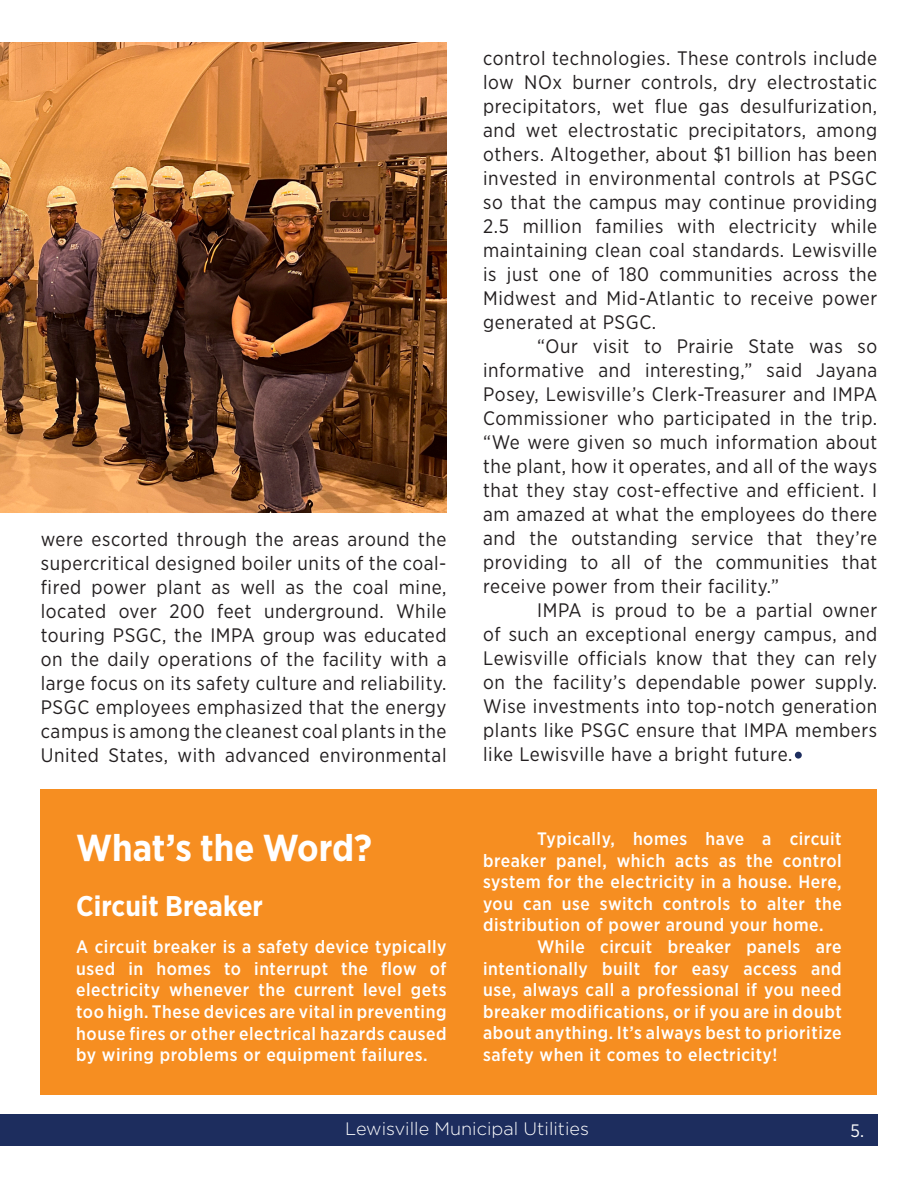
<style>
.page{position:relative;width:918px;height:1188px;background:#fff}
.page>*{position:absolute;margin:0;border:0;box-sizing:border-box;transform-origin:0 0}
.t1{font:700 37.5px "Gotham Narrow";color:#fff}
.t2{font:700 28.5px "Gotham Narrow";color:#fff}
.t3{font:19.5px/24px "Gotham Narrow";letter-spacing:.03em;color:#231f20;text-align:justify}
.t4{font:500 18px/21.6px "Gotham Narrow";letter-spacing:.03em;color:#fff;text-align:justify}
.t5{font:300 18px "Gotham";color:#fff}
.t6{font:18px "Gotham Narrow";color:#fff}
</style>
<div class="page">
<div style="left:0;top:1114px;width:877px;height:32px;background:#1d2d5e"></div>
<img style="left:0;top:42px;width:447px;height:471px">
<div style="left:41px;top:789px;width:836px;height:306px;background:#f68e21"></div>
<div style="left:795px;top:752px;width:7px;height:7px;background:#1d2d5e;border-radius:50%"></div>
<p class="t3" style="left:41px;top:527px;width:407px">were escorted through the areas around the supercritical designed boiler units of the coal&shy;fired power plant as well as the coal mine, located over 200 feet underground. While touring PSGC, the IMPA group was educated on the daily operations of the facility with a large focus on its safety culture and reliability.<br>PSGC employees emphasized that the energy campus is among the cleanest coal plants in the United States, with advanced environmental</p>
<p class="t1" style="left:76px;top:823px;width:297px">What’s the Word?</p>
<p class="t2" style="left:76px;top:888px;width:188px">Circuit Breaker</p>
<p class="t4" style="left:76px;top:936px;width:372px">A circuit breaker is a safety device typically used in homes to interrupt the flow of electricity whenever the current level gets too high. These devices are vital in preventing house fires or other electrical hazards caused by wiring problems or equipment failures.</p>
<p class="t3" style="left:483px;top:46px;width:396px">control technologies. These controls include low NOx burner controls, dry electrostatic precipitators, wet flue gas desulfurization, and wet electrostatic precipitators, among others. Altogether, about $1 billion has been invested in environmental controls at PSGC so that the campus may continue providing 2.5 million families with electricity while maintaining clean coal standards. Lewisville is just one of 180 communities across the Midwest and Mid-Atlantic to receive power generated at PSGC.</p>
<p class="t3" style="left:483px;top:334px;width:396px;text-indent:54px">“Our visit to Prairie State was so informative and interesting,” said Jayana Posey, Lewisville’s Clerk-Treasurer and IMPA Commissioner who participated in the trip. “We were given so much information about the plant, how it operates, and all of the ways that they stay cost-effective and efficient. I am amazed at what the employees do there and the outstanding service that they’re providing to all of the communities that receive power from their facility.”</p>
<p class="t3" style="left:483px;top:598px;width:396px;text-indent:54px">IMPA is proud to be a partial owner of such an exceptional energy campus, and Lewisville officials know that they can rely on the facility’s dependable power supply.<br>Wise investments into top-notch generation plants like PSGC ensure that IMPA members like Lewisville have a bright future.</p>
<p class="t4" style="left:483px;top:828px;width:360px;text-indent:54px">Typically, homes have a circuit breaker panel, which acts as the control system for the electricity in a house. Here, you can use switch controls to alter the distribution of power around your home.</p>
<p class="t4" style="left:483px;top:936px;width:360px;text-indent:54px">While circuit breaker panels are intentionally built for easy access and use, always call a professional if you need breaker modifications, or if you are in doubt about anything. It’s always best to prioritize safety when it comes to electricity!</p>
<p class="t5" style="left:345px;top:1117px;width:245px">Lewisville Municipal Utilities</p>
<p class="t6" style="left:851px;top:1119px;width:15px">5.</p>
</div>
